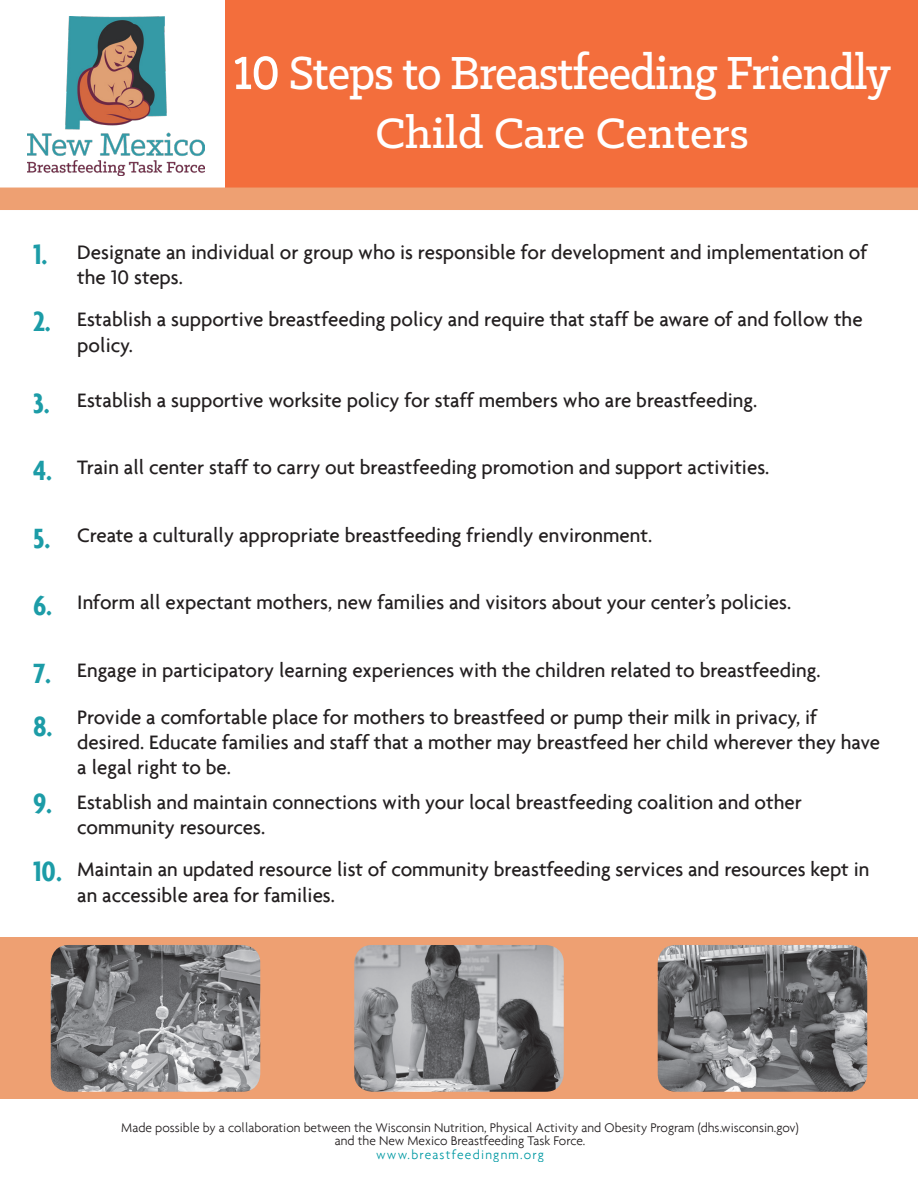
<style>
.page{position:relative;width:918px;height:1188px;background:#fff}
.page>*{position:absolute;margin:0;border:0;box-sizing:border-box;transform-origin:0 0}
.t1{font:500 52.5px "Klinic Slab";letter-spacing:-.02em;color:#fff;scale:.93 1}
.t2{font:500 48px "Klinic Slab";color:#fff}
.t3{font:500 21px/25.2px "Agenda";color:#231f20}
.t4{font:300 13.5px/13.5px "Agenda";color:#231f20;text-align:center}
.t5{font:300 13.5px "Agenda";letter-spacing:.09em;color:#0099a3}
.s1{font-size:68.25px}
.s2{font-weight:700;font-stretch:condensed;font-size:30px;color:#1c9ca7}
</style>
<div class="page">
<img style="left:27px;top:16px;width:177px;height:159px">
<div style="left:226px;top:0;width:692px;height:195px;background:#f36e3c"></div>
<div style="left:0;top:188px;width:918px;height:22px;background:#eea072"></div>
<div style="left:0;top:937px;width:918px;height:162px;background:#eea072"></div>
<img style="left:658px;top:945px;width:209px;height:147px">
<img style="left:354px;top:945px;width:210px;height:147px">
<img style="left:51px;top:945px;width:209px;height:147px">
<h1 class="t1" style="left:233px;top:39px;width:709px"><span class="s1">10</span> Steps to Breastfeeding Friendly</h1>
<h2 class="t2" style="left:375px;top:102px;width:375px">Child Care Centers</h2>
<p class="t3" style="left:77px;top:239px;width:792px;text-indent:-44px"><span class="s2">1.</span> Designate an individual or group who is responsible for development and implementation of the 10 steps.</p>
<p class="t3" style="left:77px;top:307px;width:787px;text-indent:-44px"><span class="s2">2.</span> Establish a supportive breastfeeding policy and require that staff be aware of and follow the policy.</p>
<p class="t3" style="left:33px;top:387px;width:726px"><span class="s2">3.</span> Establish a supportive worksite policy for staff members who are breastfeeding.</p>
<p class="t3" style="left:33px;top:454px;width:738px"><span class="s2">4.</span> Train all center staff to carry out breastfeeding promotion and support activities.</p>
<p class="t3" style="left:33px;top:522px;width:621px"><span class="s2">5.</span> Create a culturally appropriate breastfeeding friendly environment.</p>
<p class="t3" style="left:33px;top:589px;width:760px"><span class="s2">6.</span> Inform all expectant mothers, new families and visitors about your center’s policies.</p>
<p class="t3" style="left:33px;top:657px;width:789px"><span class="s2">7.</span> Engage in participatory learning experiences with the children related to breastfeeding.</p>
<p class="t3" style="left:77px;top:704px;width:804px;text-indent:-44px"><span class="s2">8.</span> Provide a comfortable place for mothers to breastfeed or pump their milk in privacy, if desired. Educate families and staff that a mother may breastfeed her child wherever they have a legal right to be.</p>
<p class="t3" style="left:77px;top:789px;width:726px;text-indent:-44px"><span class="s2">9.</span> Establish and maintain connections with your local breastfeeding coalition and other community resources.</p>
<p class="t3" style="left:77px;top:857px;width:794px;text-indent:-44px"><span class="s2">10.</span> Maintain an updated resource list of community breastfeeding services and resources kept in an accessible area for families.</p>
<p class="t4" style="left:121px;top:1120px;width:679px">Made possible by a collaboration between the Wisconsin Nutrition, Physical Activity and Obesity Program (dhs.wisconsin.gov) and the New Mexico Breastfeeding Task Force.</p>
<p class="t5" style="left:376px;top:1147px;width:169px">www.breastfeedingnm.org</p>
</div>
